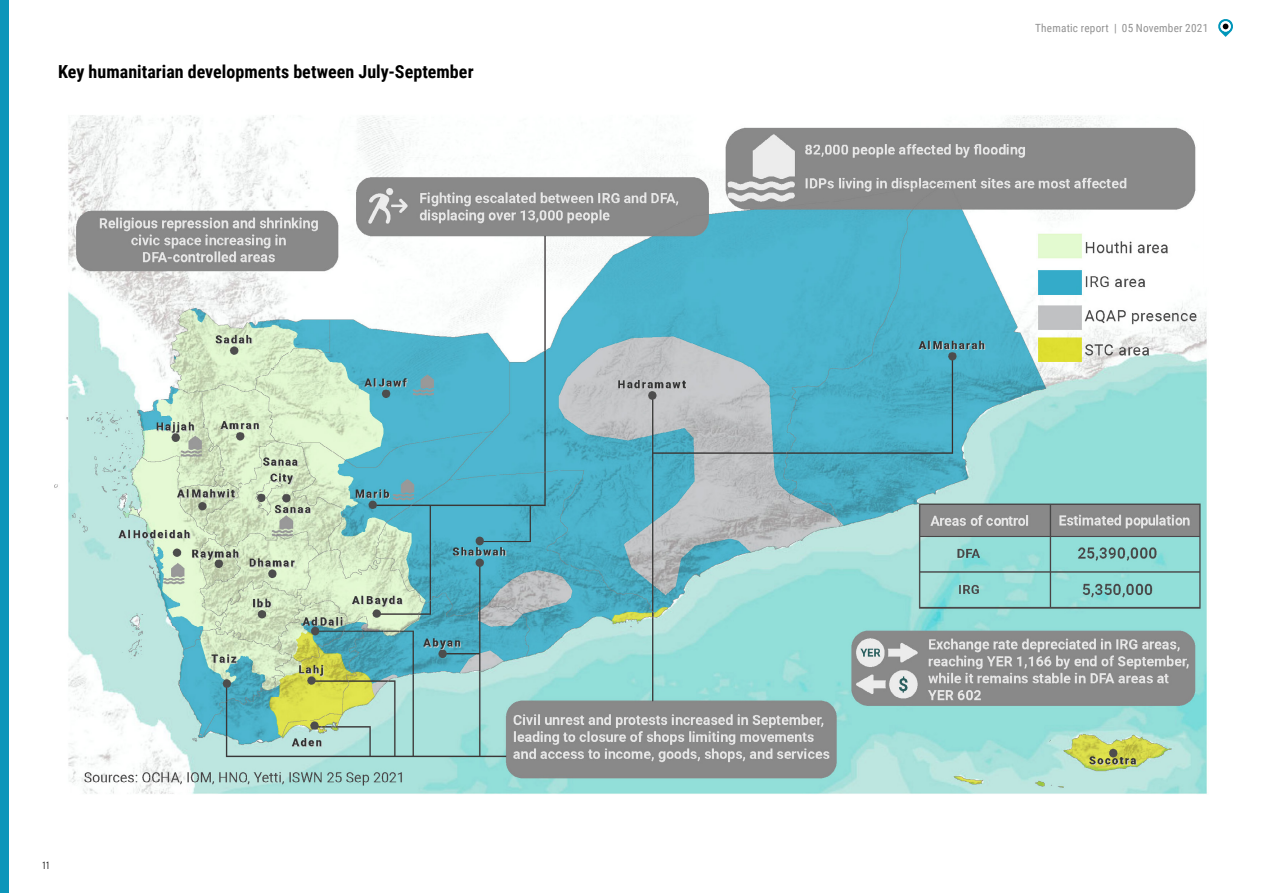
<style>
.page{position:relative;width:1263px;height:893px;background:#fff}
.page>*{position:absolute;margin:0;border:0;box-sizing:border-box;transform-origin:0 0}
.t1{font:700 18px "Roboto Condensed";letter-spacing:.005em;color:#000}
.t2{font:11.25px "Roboto Condensed";letter-spacing:.02em;color:#929292}
.t3{font:10.5px "Bebas Neue Pro Middle";color:#000}
</style>
<div class="page">
<svg style="left:1218px;top:19px;width:15px;height:18px"></svg>
<div style="left:0;top:0;width:9px;height:893px;background:#0c96ba"></div>
<img style="left:54px;top:115px;width:1153px;height:679px">
<p class="t1" style="left:58px;top:59px;width:417px">Key humanitarian developments between July-September</p>
<p class="t3" style="left:43px;top:859px;width:8px">11</p>
<p class="t2" style="left:1035px;top:20px;width:175px">Thematic report | 05 November 2021</p>
</div>
